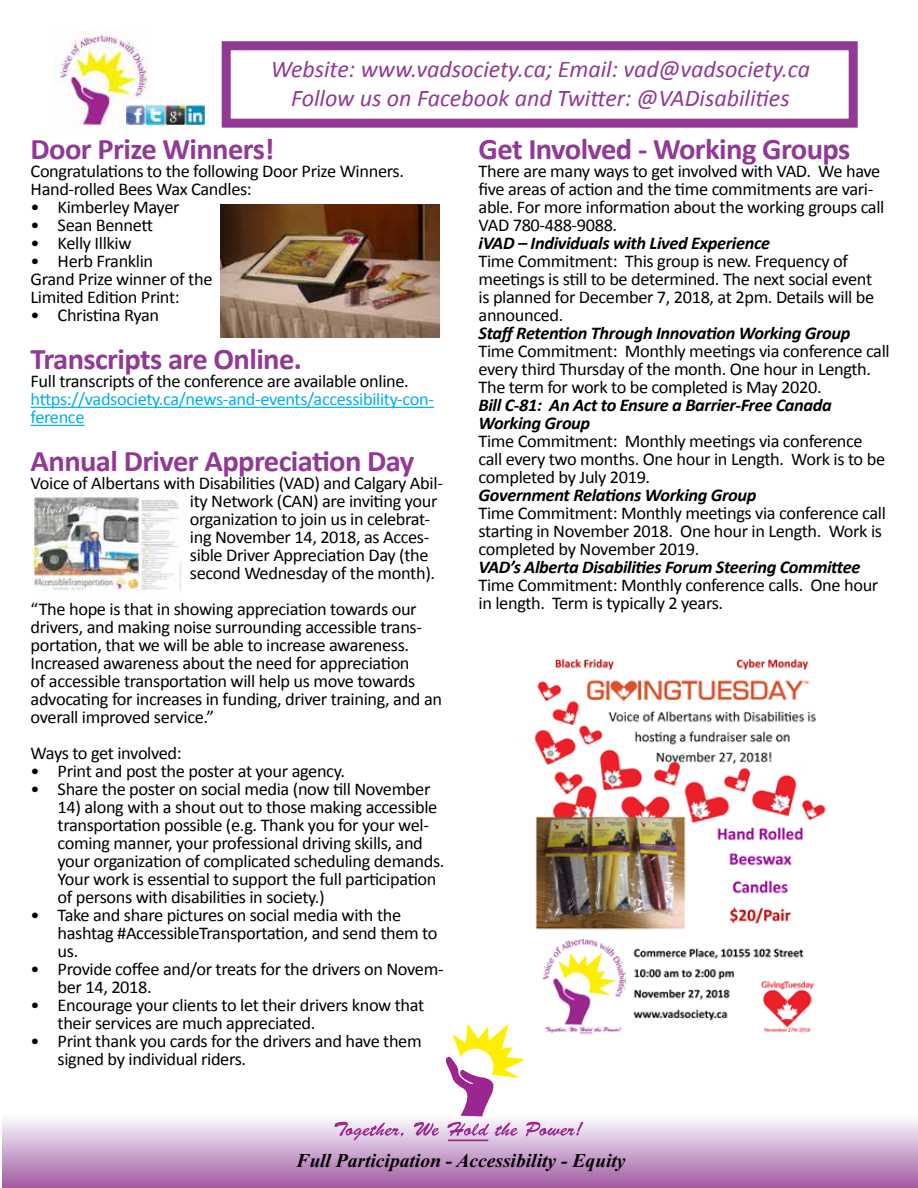
<style>
.page{position:relative;width:918px;height:1188px;background:#fff}
.page>*{position:absolute;margin:0;border:0;box-sizing:border-box;transform-origin:0 0}
.t1{font:700 30px "Calibri";letter-spacing:-.02em;color:#913995}
.t2{font:italic 24px/28.8px "Calibri";color:#913995;text-align:center}
.t3{font:italic 700 21px "Times New Roman";color:#9c268f}
.t4{font:italic 700 19.5px "Times New Roman";color:#000}
.t5{font:18px/18px "Calibri";letter-spacing:-.02em;color:#000}
.t6{font:italic 700 18px/18px "Calibri";letter-spacing:-.02em;color:#000}
.t7{font:18px/18px "Calibri";letter-spacing:-.02em;color:#00aeef}
</style>
<div class="page">
<div style="left:2px;top:1114px;width:916px;height:74px;background:linear-gradient(to bottom,#fdffff,#a25ca4)"></div>
<svg style="left:445px;top:1024px;width:78px;height:92px"></svg>
<svg style="left:335px;top:1122px;width:69px;height:18px"></svg>
<svg style="left:413px;top:1122px;width:26px;height:14px"></svg>
<svg style="left:447px;top:1122px;width:71px;height:14px"></svg>
<svg style="left:526px;top:1122px;width:57px;height:14px"></svg>
<hr style="left:448px;top:1140px;width:40px;height:1px;background:#9c268f">
<img style="left:54px;top:31px;width:95px;height:96px">
<div style="left:222px;top:41px;width:636px;height:87px;border:9px solid #913995"></div>
<hr style="left:31px;top:407px;width:403px;height:1px;background:#00aeef">
<hr style="left:31px;top:425px;width:54px;height:1px;background:#00aeef">
<img style="left:127px;top:104px;width:78px;height:22px">
<img style="left:517px;top:658px;width:309px;height:399px">
<img style="left:220px;top:204px;width:219px;height:133px">
<img style="left:32px;top:497px;width:150px;height:97px">
<p class="t3" style="left:459px;top:45px;width:444px">The Alberta Committee of Citizens with Disabilities</p>
<h2 class="t2" style="left:271px;top:54px;width:541px">Website: www.vadsociety.ca; Email: vad@vadsociety.ca<br>Follow us on Facebook and Twitter: @VADisabilities</h2>
<h1 class="t1" style="left:31px;top:128px;width:245px">Door Prize Winners!</h1>
<p class="t5" style="left:31px;top:162px;width:375px">Congratulations to the following Door Prize Winners.<br>Hand-rolled Bees Wax Candles:</p>
<p class="t5" style="left:31px;top:198px;width:150px">• Kimberley Mayer</p>
<p class="t5" style="left:31px;top:216px;width:124px">• Sean Bennett</p>
<p class="t5" style="left:31px;top:234px;width:102px">• Kelly Illkiw</p>
<p class="t5" style="left:31px;top:252px;width:183px">• Herb Franklin<br>Grand Prize winner of the<br>Limited Edition Print:</p>
<p class="t5" style="left:31px;top:306px;width:130px">• Christina Ryan</p>
<h1 class="t1" style="left:31px;top:338px;width:273px">Transcripts are Online.</h1>
<p class="t5" style="left:31px;top:372px;width:380px">Full transcripts of the conference are available online.</p>
<p class="t7" style="left:31px;top:390px;width:405px">https://vadsociety.ca/news-and-events/accessibility-con&shy;ference</p>
<h1 class="t1" style="left:31px;top:440px;width:385px">Annual Driver Appreciation Day</h1>
<p class="t5" style="left:190px;top:474px;width:255px;text-indent:-159px">Voice of Albertans with Disabilities (VAD) and Calgary Abil&shy;ity Network (CAN) are inviting your organization to join us in celebrat&shy;ing November 14, 2018, as Acces&shy;sible Driver Appreciation Day (the second Wednesday of the month).</p>
<p class="t5" style="left:31px;top:600px;width:413px">“The hope is that in showing appreciation towards our drivers, and making noise surrounding accessible trans&shy;portation, that we will be able to increase awareness.<br>Increased awareness about the need for appreciation<br>of accessible transportation will help us move towards advocating for increases in funding, driver training, and an overall improved service.”</p>
<p class="t5" style="left:31px;top:744px;width:153px">Ways to get involved:</p>
<p class="t5" style="left:31px;top:762px;width:316px">• Print and post the poster at your agency.</p>
<p class="t5" style="left:31px;top:780px;width:401px">• Share the poster on social media (now till November</p>
<p class="t5" style="left:58px;top:798px;width:388px">14) along with a shout out to those making accessible transportation possible (e.g. Thank you for your wel&shy;coming manner, your professional driving skills, and your organization of complicated scheduling demands.<br>Your work is essential to support the full participation of persons with disabilities in society.)</p>
<p class="t5" style="left:58px;top:906px;width:381px;text-indent:-27px">• Take and share pictures on social media with the hashtag #AccessibleTransportation, and send them to us.</p>
<p class="t5" style="left:58px;top:960px;width:388px;text-indent:-27px">• Provide coffee and/or treats for the drivers on Novem&shy;ber 14, 2018.</p>
<p class="t5" style="left:58px;top:996px;width:368px;text-indent:-27px">• Encourage your clients to let their drivers know that their services are much appreciated.</p>
<p class="t5" style="left:58px;top:1032px;width:366px;text-indent:-27px">• Print thank you cards for the drivers and have them signed by individual riders.</p>
<h1 class="t1" style="left:479px;top:128px;width:373px">Get Involved - Working Groups</h1>
<p class="t5" style="left:479px;top:161px;width:407px">There are many ways to get involved with VAD. We have five areas of action and the time commitments are vari&shy;able. For more information about the working groups call VAD 780-488-9088.</p>
<p class="t6" style="left:479px;top:233px;width:293px">iVAD – Individuals with Lived Experience</p>
<p class="t5" style="left:479px;top:251px;width:397px">Time Commitment: This group is new. Frequency of meetings is still to be determined. The next social event is planned for December 7, 2018, at 2pm. Details will be announced.</p>
<p class="t6" style="left:479px;top:323px;width:374px">Staff Retention Through Innovation Working Group</p>
<p class="t5" style="left:479px;top:341px;width:413px">Time Commitment: Monthly meetings via conference call every third Thursday of the month. One hour in Length.<br>The term for work to be completed is May 2020.</p>
<p class="t6" style="left:479px;top:395px;width:355px">Bill C-81: An Act to Ensure a Barrier-Free Canada<br>Working Group</p>
<p class="t5" style="left:479px;top:431px;width:408px">Time Commitment: Monthly meetings via conference call every two months. One hour in Length. Work is to be completed by July 2019.</p>
<p class="t6" style="left:479px;top:485px;width:280px">Government Relations Working Group</p>
<p class="t5" style="left:479px;top:503px;width:409px">Time Commitment: Monthly meetings via conference call starting in November 2018. One hour in Length. Work is completed by November 2019.</p>
<p class="t6" style="left:479px;top:557px;width:383px">VAD’s Alberta Disabilities Forum Steering Committee</p>
<p class="t5" style="left:479px;top:575px;width:401px">Time Commitment: Monthly conference calls. One hour in length. Term is typically 2 years.</p>
<p class="t4" style="left:296px;top:1147px;width:331px">Full Participation - Accessibility - Equity</p>
</div>
